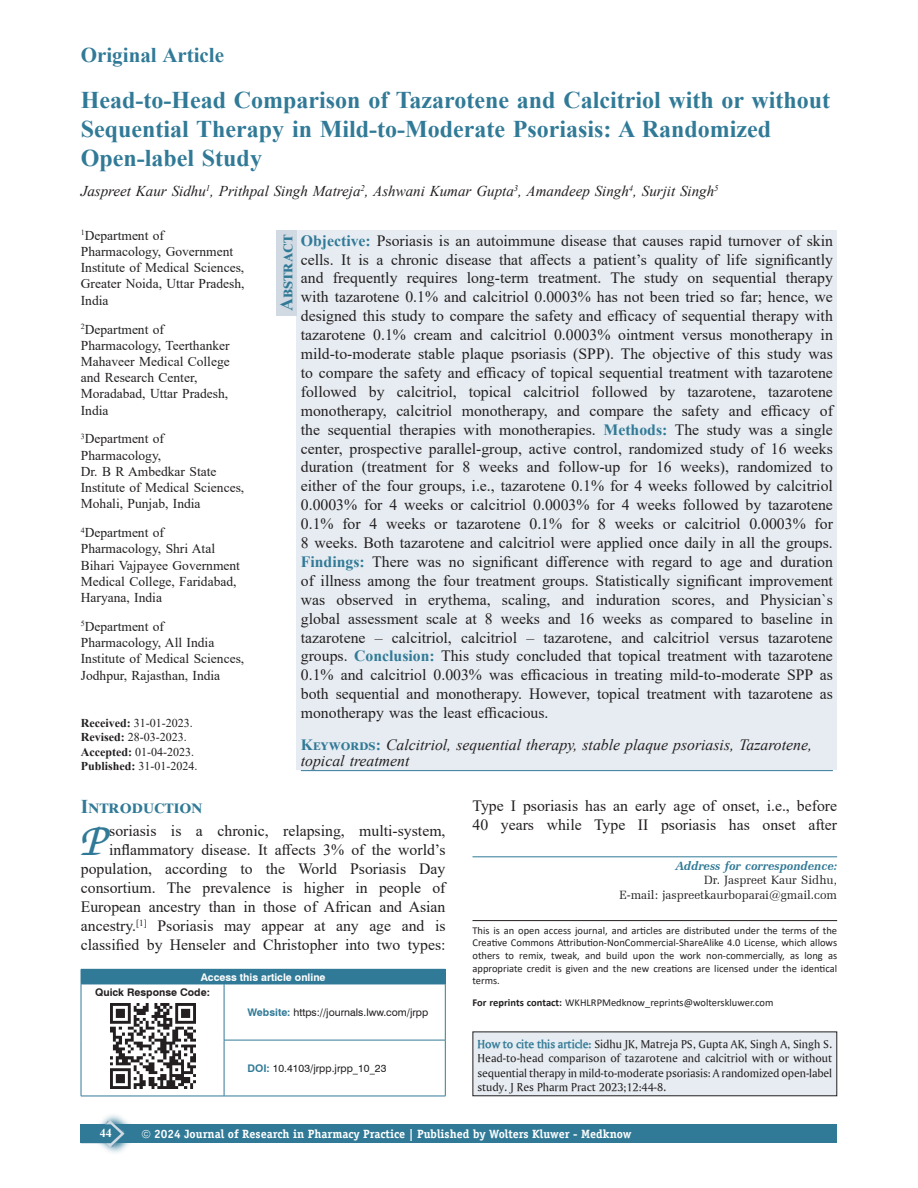
<style>
.page{position:relative;width:918px;height:1188px;background:#fff}
.page>*{position:absolute;margin:0;border:0;box-sizing:border-box;transform-origin:0 0}
._1_TX_text{font:italic 500 46.65px "Zapf Chancery IT Cby BT";color:#317a97}
.AT{font:700 24px/28.8px "Times New Roman";color:#317a97}
.AH{font:700 21px "Times New Roman";color:#317a97}
.t1{font:700 19.5px "Times New Roman";letter-spacing:.005em;color:#317a97}
.ABSH{font:700 18px "Times New Roman";color:#317a97}
.ABS{font:15.75px/18.9px "Times New Roman";color:#231f20;text-align:justify}
._1_TX_text-2{font:15.75px/18.9px "Times New Roman";color:#231f20}
.KWD{font:italic 15.75px/16.2px "Times New Roman";color:#231f20}
.AU{font:italic 15px "Times New Roman";color:#231f20}
.AFF{font:13.5px/16.2px "Times New Roman";color:#231f20}
.HTC{font:12px/14.4px "Ameretto Normal";letter-spacing:-.01em;color:#231f20;text-align:justify}
.ADD{font:12px/14.4px "Zapf Elliptical 711 BT";color:#231f20;text-align:right}
.HIS{font:12px "Times New Roman";color:#231f20}
.t2{font:700 12px "Officina Serif";color:#fff}
.AH-2{font:700 12px "Times New Roman";color:#fff}
.Pa7{font:10.5px/12.6px "Calibri";color:#231f20;text-align:justify}
.Website{font:10.5px "Swiss 721 BT";color:#231f20}
.DOI{font:10.5px "Swiss 721 BT";color:#231f20}
.ATAO{font:700 10.5px "Swiss 721 BT";color:#fff}
.QRC{font:700 10.5px "Swiss 721 BT";color:#231f20}
.s1{font-weight:700}
.s2{font-weight:700;color:#317a97}
.s3{font-weight:700;font-style:normal;color:#317a97}
.s4{font-weight:700;font-style:italic;color:#317a97}
.s5{font-family:"Ameretto";font-weight:700;color:#317a97}
</style>
<div class="page">
<div style="left:81px;top:1124px;width:756px;height:19px;background:#317a97"></div>
<svg style="left:103px;top:1115px;width:27px;height:38px"></svg>
<svg style="left:81px;top:1120px;width:44px;height:27px"></svg>
<div style="left:297px;top:230px;width:540px;height:540px;background:#e6ecf1"></div>
<hr style="left:301px;top:770px;width:532px;height:1px;background:#317a97">
<hr style="left:472px;top:856px;width:365px;height:1px;background:#317a97">
<div style="left:276px;top:230px;width:21px;height:86px;background:#d1dae3"></div>
<div style="left:81px;top:969px;width:364px;height:15px;background:#317a97"></div>
<svg style="left:445px;top:970px;width:1px;height:14px"></svg>
<hr style="left:81px;top:984px;width:1px;height:56px;background:#317a97">
<hr style="left:81px;top:1040px;width:1px;height:56px;background:#317a97">
<hr style="left:81px;top:984px;width:143px;height:1px;background:#317a97">
<hr style="left:224px;top:984px;width:1px;height:56px;background:#317a97">
<hr style="left:224px;top:984px;width:221px;height:1px;background:#317a97">
<hr style="left:445px;top:984px;width:1px;height:56px;background:#317a97">
<hr style="left:81px;top:1096px;width:143px;height:1px;background:#317a97">
<hr style="left:224px;top:1040px;width:1px;height:56px;background:#317a97">
<hr style="left:224px;top:1040px;width:221px;height:1px;background:#317a97">
<hr style="left:445px;top:1040px;width:1px;height:56px;background:#317a97">
<hr style="left:224px;top:1096px;width:221px;height:1px;background:#317a97">
<img style="left:110px;top:1004px;width:85px;height:85px">
<div style="left:473px;top:1032px;width:364px;height:64px;background:#e6ecf1"></div>
<div style="left:472px;top:1032px;width:365px;height:64px;border:1px solid #231f20"></div>
<hr style="left:472px;top:920px;width:365px;height:1px;background:#231f20">
<p class="AH" style="left:81px;top:39px;width:145px">Original Article</p>
<p class="AT" style="left:81px;top:85px;width:751px">Head‑to‑Head Comparison of Tazarotene and Calcitriol with or without<br>Sequential Therapy in Mild‑to‑Moderate Psoriasis: A Randomized<br>Open‑label Study</p>
<p class="AU" style="left:81px;top:181px;width:639px">Jaspreet Kaur Sidhu<sup>1</sup>, Prithpal Singh Matreja<sup>2</sup>, Ashwani Kumar Gupta<sup>3</sup>, Amandeep Singh<sup>4</sup>, Surjit Singh<sup>5</sup></p>
<p class="AFF" style="left:81px;top:227px;width:165px"><sup>1</sup>Department of<br>Pharmacology, Government<br>Institute of Medical Sciences,<br>Greater Noida, Uttar Pradesh,<br>India</p>
<p class="AFF" style="left:81px;top:321px;width:150px"><sup>2</sup>Department of<br>Pharmacology, Teerthanker<br>Mahaveer Medical College and Research Center,<br>Moradabad, Uttar Pradesh,<br>India</p>
<p class="AFF" style="left:81px;top:430px;width:165px"><sup>3</sup>Department of<br>Pharmacology,<br>Dr. B R Ambedkar State<br>Institute of Medical Sciences,<br>Mohali, Punjab, India</p>
<p class="AFF" style="left:81px;top:524px;width:161px"><sup>4</sup>Department of<br>Pharmacology, Shri Atal<br>Bihari Vajpayee Government<br>Medical College, Faridabad,<br>Haryana, India</p>
<p class="AFF" style="left:81px;top:618px;width:165px"><sup>5</sup>Department of<br>Pharmacology, All India<br>Institute of Medical Sciences,<br>Jodhpur, Rajasthan, India</p>
<p class="HIS" style="left:81px;top:715px;width:113px"><span class="s1">Received:</span> 31‑01‑2023.</p>
<p class="HIS" style="left:81px;top:729px;width:107px"><span class="s1">Revised:</span> 28-03-2023.</p>
<p class="HIS" style="left:81px;top:743px;width:115px"><span class="s1">Accepted:</span> 01‑04‑2023.</p>
<p class="HIS" style="left:81px;top:758px;width:118px"><span class="s1">Published:</span> 31-01-2024.</p>
<p class="ABSH" style="left:273px;top:311px;width:78px;rotate:-90deg">Abstract</p>
<p class="ABS" style="left:301px;top:230px;width:534px"><span class="s2">Objective:</span> Psoriasis is an autoimmune disease that causes rapid turnover of skin cells. It is a chronic disease that affects a patient’s quality of life significantly and frequently requires long‑term treatment. The study on sequential therapy with tazarotene 0.1% and calcitriol 0.0003% has not been tried so far; hence, we designed this study to compare the safety and efficacy of sequential therapy with tazarotene 0.1% cream and calcitriol 0.0003% ointment versus monotherapy in mild‑to‑moderate stable plaque psoriasis (SPP). The objective of this study was to compare the safety and efficacy of topical sequential treatment with tazarotene followed by calcitriol, topical calcitriol followed by tazarotene, tazarotene monotherapy, calcitriol monotherapy, and compare the safety and efficacy of the sequential therapies with monotherapies. <span class="s2">Methods:</span> The study was a single center, prospective parallel‑group, active control, randomized study of 16 weeks duration (treatment for 8 weeks and follow‑up for 16 weeks), randomized to either of the four groups, i.e., tazarotene 0.1% for 4 weeks followed by calcitriol 0.0003% for 4 weeks or calcitriol 0.0003% for 4 weeks followed by tazarotene 0.1% for 4 weeks or tazarotene 0.1% for 8 weeks or calcitriol 0.0003% for 8 weeks. Both tazarotene and calcitriol were applied once daily in all the groups.<br><span class="s2">Findings:</span> There was no significant difference with regard to age and duration of illness among the four treatment groups. Statistically significant improvement was observed in erythema, scaling, and induration scores, and Physician`s global assessment scale at 8 weeks and 16 weeks as compared to baseline in tazarotene – calcitriol, calcitriol – tazarotene, and calcitriol versus tazarotene groups. <span class="s2">Conclusion:</span> This study concluded that topical treatment with tazarotene 0.1% and calcitriol 0.003% was efficacious in treating mild‑to‑moderate SPP as both sequential and monotherapy. However, topical treatment with tazarotene as monotherapy was the least efficacious.</p>
<p class="KWD" style="left:301px;top:736px;width:513px"><span class="s3">Keywords:</span> Calcitriol, sequential therapy, stable plaque psoriasis, Tazarotene, topical treatment</p>
<h1 class="t1" style="left:81px;top:793px;width:123px">Introduction</h1>
<p class="_1_TX_text" style="left:81px;top:816px;width:30px">P</p>
<p class="_1_TX_text-2" style="left:81px;top:821px;width:366px;text-align:right">soriasis is a chronic, relapsing, multi‑system, inflammatory disease. It affects 3% of the world’s population, according to the World Psoriasis Day consortium. The prevalence is higher in people of European ancestry than in those of African and Asian ancestry.<sup>[1]</sup> Psoriasis may appear at any age and is classified by Henseler and Christopher into two types:</p>
<p class="ATAO" style="left:201px;top:970px;width:126px">Access this article online</p>
<p class="QRC" style="left:95px;top:985px;width:116px">Quick Response Code:</p>
<p class="Website" style="left:247px;top:1006px;width:182px"><span class="s2">Website:</span> https://journals.lww.com/jrpp</p>
<p class="DOI" style="left:247px;top:1062px;width:141px"><span class="s2">DOI:</span> 10.4103/jrpp.jrpp_10_23</p>
<p class="_1_TX_text-2" style="left:472px;top:796px;width:366px">Type I psoriasis has an early age of onset, i.e., before<br>40 years while Type II psoriasis has onset after</p>
<p class="ADD" style="left:620px;top:859px;width:219px"><span class="s4">Address for correspondence:<br></span>Dr. Jaspreet Kaur Sidhu,<br>E‑mail: jaspreetkaurboparai@gmail.com</p>
<p class="Pa7" style="left:472px;top:924px;width:366px">This is an open access journal, and articles are distributed under the terms of the Creative Commons Attribution‑NonCommercial‑ShareAlike 4.0 License, which allows others to remix, tweak, and build upon the work non‑commercially, as long as appropriate credit is given and the new creations are licensed under the identical terms.</p>
<p class="Pa7" style="left:472px;top:996px;width:303px"><span class="s1">For reprints contact:</span> WKHLRPMedknow_reprints@wolterskluwer.com</p>
<p class="HTC" style="left:478px;top:1037px;width:356px"><span class="s5">How to cite this article:</span> Sidhu JK, Matreja PS, Gupta AK, Singh A, Singh S.<br>Head‑to‑head comparison of tazarotene and calcitriol with or without sequential therapy in mild‑to‑moderate psoriasis: A randomized open‑label study. J Res Pharm Pract 2023;12:44-8.</p>
<p class="AH-2" style="left:100px;top:1124px;width:13px">44</p>
<p class="t2" style="left:154px;top:1127px;width:479px">2024 Journal of Research in Pharmacy Practice | Published by Wolters Kluwer - Medknow</p>
</div>
